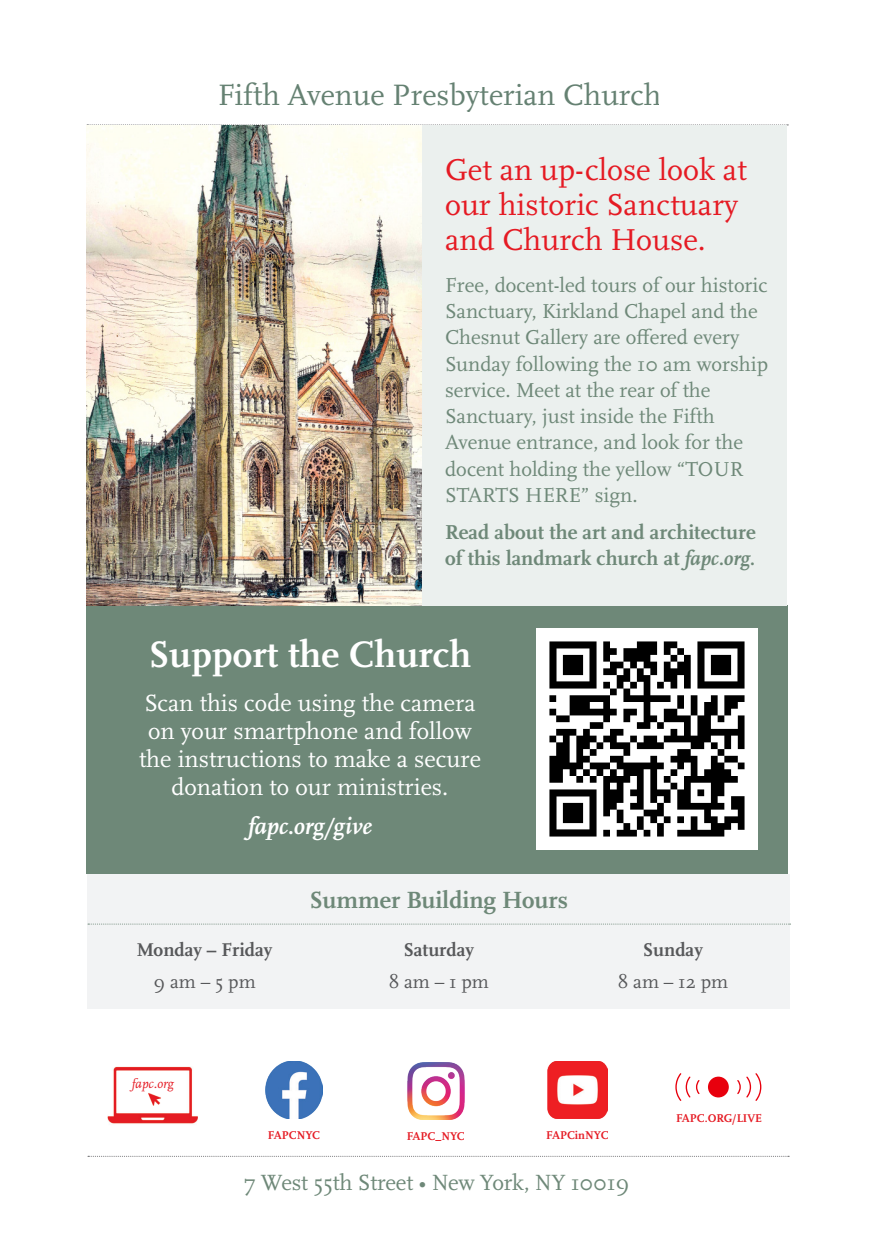
<style>
.page{position:relative;width:873px;height:1260px;background:#fff}
.page>*{position:absolute;margin:0;border:0;box-sizing:border-box;transform-origin:0 0}
.Opening_Page_-_Hed{font:700 38.5px "Scala OT";color:#fff}
.Opening_Page_-_Body_Copy{font:31.5px/35px "Scala OT";color:#e51a23}
.t1{font:30.8px "Scala OT";color:#658172}
.Opening_Page_-_Body_Copy-2{font:24.5px/28px "Scala OT";color:#fff;text-align:center}
.Opening_Page_-_Subhed{font:700 24.5px "Scala OT";color:#6e8878}
.Opening_Page_-_Body_Copy-3{font:italic 700 24.5px "Scala OT";color:#fff}
.t2{font:22.93px "Scala OT";letter-spacing:-.01em;color:#6e8878}
.Opening_Page_-_Body_Copy-4{font:21px/26.2px "Scala OT";color:#6e8878}
.Opening_Page_-_Body_Copy-5{font:700 21px/26.2px "Scala OT";color:#6e8878}
.Opening_Page_-_Body_Copy-6{font:700 19.25px "Scala OT";color:#57585a}
.Opening_Page_-_Body_Copy-7{font:19.25px "Scala OT";color:#57585a}
.t3{font:italic 13.47px "Scala OT";color:#e51a23}
.t4{font:700 11.72px "Scala OT";color:#e51a23}
.s1{font-style:italic}
</style>
<div class="page">
<img style="left:107px;top:1066px;width:91px;height:58px">
<div style="left:151px;top:1086px;width:24px;height:21px;background:#fff"></div>
<img style="left:148px;top:1091px;width:13px;height:16px">
<img style="left:265px;top:1061px;width:58px;height:57px">
<img style="left:547px;top:1061px;width:60px;height:57px">
<img style="left:407px;top:1062px;width:58px;height:58px">
<svg style="left:675px;top:1073px;width:87px;height:28px"></svg>
<div style="left:86px;top:605px;width:701px;height:269px;background:#6e8878"></div>
<img style="left:537px;top:629px;width:220px;height:220px">
<svg style="left:87px;top:124px;width:701px;height:1px"></svg>
<svg style="left:88px;top:1156px;width:701px;height:1px"></svg>
<div style="left:87px;top:874px;width:703px;height:135px;background:#f2f3f4"></div>
<svg style="left:88px;top:924px;width:702px;height:1px"></svg>
<div style="left:421px;top:125px;width:365px;height:480px;background:#ebf0ee"></div>
<img style="left:86px;top:125px;width:335px;height:480px">
<p class="t1" style="left:218px;top:78px;width:445px">Fifth Avenue Presbyterian Church</p>
<p class="Opening_Page_-_Body_Copy" style="left:445px;top:153px;width:303px">Get an up-close look at our historic Sanctuary and Church House.</p>
<p class="Opening_Page_-_Body_Copy-4" style="left:445px;top:273px;width:324px">Free, docent-led tours of our historic<br>Sanctuary, Kirkland Chapel and the<br>Chesnut Gallery are offered every<br>Sunday following the 10 am worship service. Meet at the rear of the<br>Sanctuary, just inside the Fifth<br>Avenue entrance, and look for the docent holding the yellow “TOUR<br>STARTS HERE” sign.</p>
<p class="Opening_Page_-_Body_Copy-5" style="left:445px;top:519px;width:312px">Read about the art and architecture of this landmark church at <span class="s1">fapc.org.</span></p>
<p class="Opening_Page_-_Hed" style="left:149px;top:633px;width:324px">Support the Church</p>
<p class="Opening_Page_-_Body_Copy-2" style="left:139px;top:690px;width:343px">Scan this code using the camera on your smartphone and follow the instructions to make a secure donation to our ministries.</p>
<p class="Opening_Page_-_Body_Copy-3" style="left:248px;top:812px;width:125px">fapc.org/give</p>
<p class="Opening_Page_-_Body_Copy-6" style="left:137px;top:939px;width:137px">Monday – Friday</p>
<p class="Opening_Page_-_Body_Copy-7" style="left:153px;top:972px;width:104px">9 am – 5 pm</p>
<p class="Opening_Page_-_Subhed" style="left:309px;top:886px;width:260px">Summer Building Hours</p>
<p class="Opening_Page_-_Body_Copy-6" style="left:403px;top:939px;width:72px">Saturday</p>
<p class="Opening_Page_-_Body_Copy-7" style="left:389px;top:972px;width:102px">8 am – 1 pm</p>
<p class="Opening_Page_-_Body_Copy-6" style="left:643px;top:939px;width:61px">Sunday</p>
<p class="Opening_Page_-_Body_Copy-7" style="left:617px;top:972px;width:112px">8 am – 12 pm</p>
<p class="t3" style="left:132px;top:1076px;width:43px">fapc.org</p>
<p class="t4" style="left:268px;top:1129px;width:54px">FAPCNYC</p>
<p class="t4" style="left:406px;top:1130px;width:60px">FAPC_NYC</p>
<p class="t4" style="left:546px;top:1129px;width:64px">FAPCinNYC</p>
<p class="t4" style="left:676px;top:1111px;width:87px">FAPC.ORG/LIVE</p>
<p class="t2" style="left:244px;top:1170px;width:386px">7 West 55th Street • New York, NY 10019</p>
</div>
